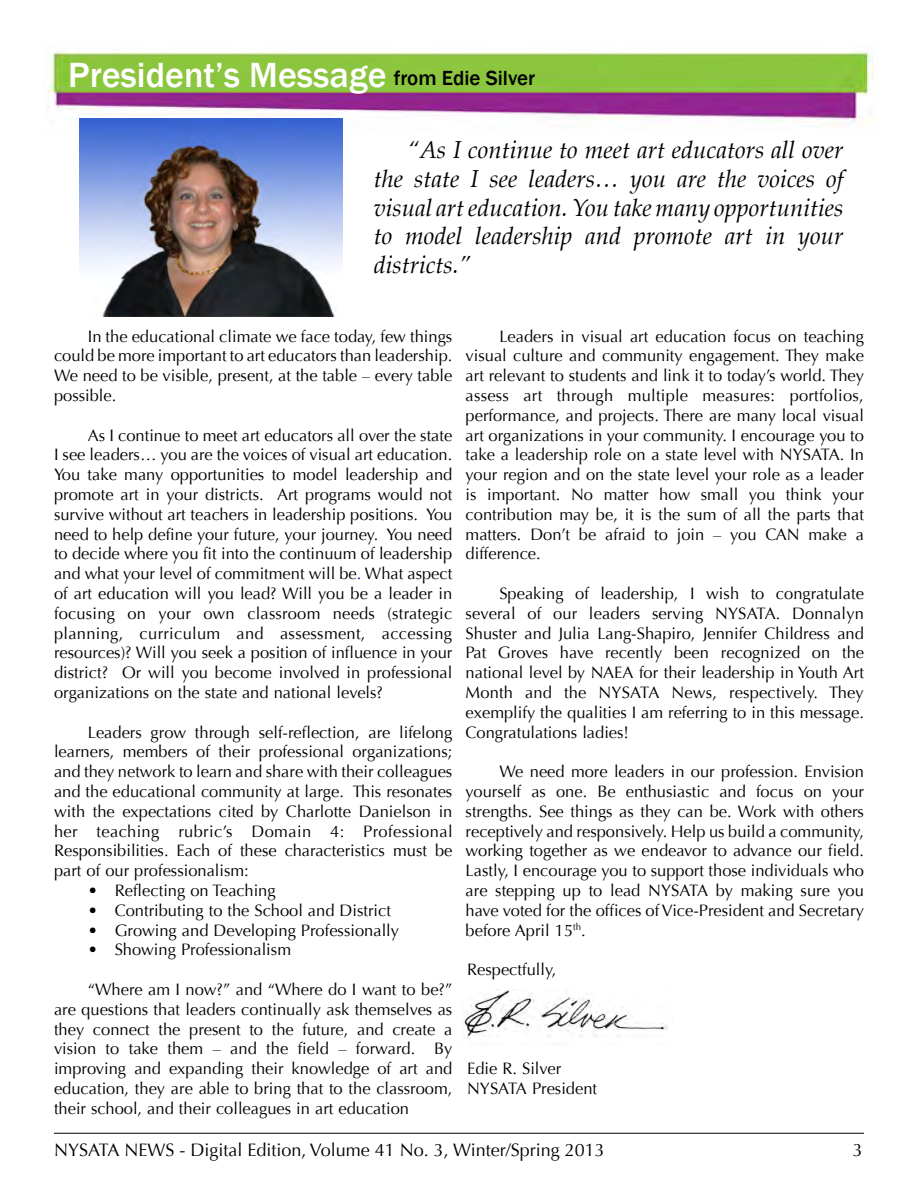
<style>
.page{position:relative;width:918px;height:1188px;background:#fff}
.page>*{position:absolute;margin:0;border:0;box-sizing:border-box;transform-origin:0 0}
.t1{font:500 36px "Franklin Gothic";color:#fff}
.t2{font:italic 24px/28.8px "Palatino";color:#000;text-align:justify}
.t3{font:18px "Optima";color:#000}
.t4{font:16.5px/19.8px "Optima";color:#000;text-align:justify}
.s1{font-size:21px;color:#000}
.s2{color:#00f}
</style>
<div class="page">
<hr style="left:54px;top:1133px;width:810px;height:1px;background:#000">
<img style="left:45px;top:51px;width:829px;height:81px">
<img style="left:80px;top:119px;width:263px;height:197px">
<img style="left:462px;top:989px;width:206px;height:51px">
<h1 class="t1" style="left:68px;top:53px;width:468px">President’s Message <span class="s1">from Edie Silver</span></h1>
<h2 class="t2" style="left:374px;top:136px;width:471px;text-indent:34px">“As I continue to meet art educators all over the state I see leaders… you are the voices of visual art education. You take many opportunities to model leadership and promote art in your districts.”</h2>
<p class="t4" style="left:54px;top:326px;width:400px;text-indent:34px">In the educational climate we face today, few things could be more important to art educators than leadership.<br>We need to be visible, present, at the table – every table possible.</p>
<p class="t4" style="left:54px;top:425px;width:400px;text-indent:34px">As I continue to meet art educators all over the state I see leaders… you are the voices of visual art education.<br>You take many opportunities to model leadership and promote art in your districts. Art programs would not survive without art teachers in leadership positions. You need to help define your future, your journey. You need to decide where you fit into the continuum of leadership and what your level of commitment will be<span class="s2">.</span> What aspect of art education will you lead? Will you be a leader in focusing on your own classroom needs (strategic planning, curriculum and assessment, accessing resources)? Will you seek a position of influence in your district? Or will you become involved in professional organizations on the state and national levels?</p>
<p class="t4" style="left:54px;top:722px;width:400px;text-indent:34px">Leaders grow through self-reflection, are lifelong learners, members of their professional organizations; and they network to learn and share with their colleagues and the educational community at large. This resonates with the expectations cited by Charlotte Danielson in her teaching rubric’s Domain 4: Professional Responsibilities. Each of these characteristics must be part of our professionalism:</p>
<p class="t4" style="left:88px;top:881px;width:189px">• Reflecting on Teaching</p>
<p class="t4" style="left:88px;top:901px;width:305px">• Contributing to the School and District</p>
<p class="t4" style="left:88px;top:920px;width:313px">• Growing and Developing Professionally</p>
<p class="t4" style="left:88px;top:940px;width:205px">• Showing Professionalism</p>
<p class="t4" style="left:54px;top:980px;width:400px;text-indent:34px">“Where am I now?” and “Where do I want to be?” are questions that leaders continually ask themselves as they connect the present to the future, and create a vision to take them – and the field – forward. By improving and expanding their knowledge of art and education, they are able to bring that to the classroom, their school, and their colleagues in art education</p>
<p class="t4" style="left:466px;top:326px;width:400px;text-indent:34px">Leaders in visual art education focus on teaching visual culture and community engagement. They make art relevant to students and link it to today’s world. They assess art through multiple measures: portfolios, performance, and projects. There are many local visual art organizations in your community. I encourage you to take a leadership role on a state level with NYSATA. In your region and on the state level your role as a leader is important. No matter how small you think your contribution may be, it is the sum of all the parts that matters. Don’t be afraid to join – you CAN make a difference.</p>
<p class="t4" style="left:466px;top:584px;width:400px;text-indent:34px">Speaking of leadership, I wish to congratulate several of our leaders serving NYSATA. Donnalyn Shuster and Julia Lang-Shapiro, Jennifer Childress and Pat Groves have recently been recognized on the national level by NAEA for their leadership in Youth Art Month and the NYSATA News, respectively. They exemplify the qualities I am referring to in this message.<br>Congratulations ladies!</p>
<p class="t4" style="left:466px;top:762px;width:400px;text-indent:34px">We need more leaders in our profession. Envision yourself as one. Be enthusiastic and focus on your strengths. See things as they can be. Work with others receptively and responsively. Help us build a community, working together as we endeavor to advance our field.<br>Lastly, I encourage you to support those individuals who are stepping up to lead NYSATA by making sure you have voted for the offices of Vice-President and Secretary before April 15<sup>th</sup>.</p>
<p class="t4" style="left:467px;top:960px;width:91px">Respectfully,</p>
<p class="t4" style="left:467px;top:1059px;width:132px">Edie R. Silver<br>NYSATA President</p>
<p class="t3" style="left:54px;top:1139px;width:552px">NYSATA NEWS - Digital Edition, Volume 41 No. 3, Winter/Spring 2013</p>
<p class="t3" style="left:853px;top:1139px;width:12px">3</p>
</div>
